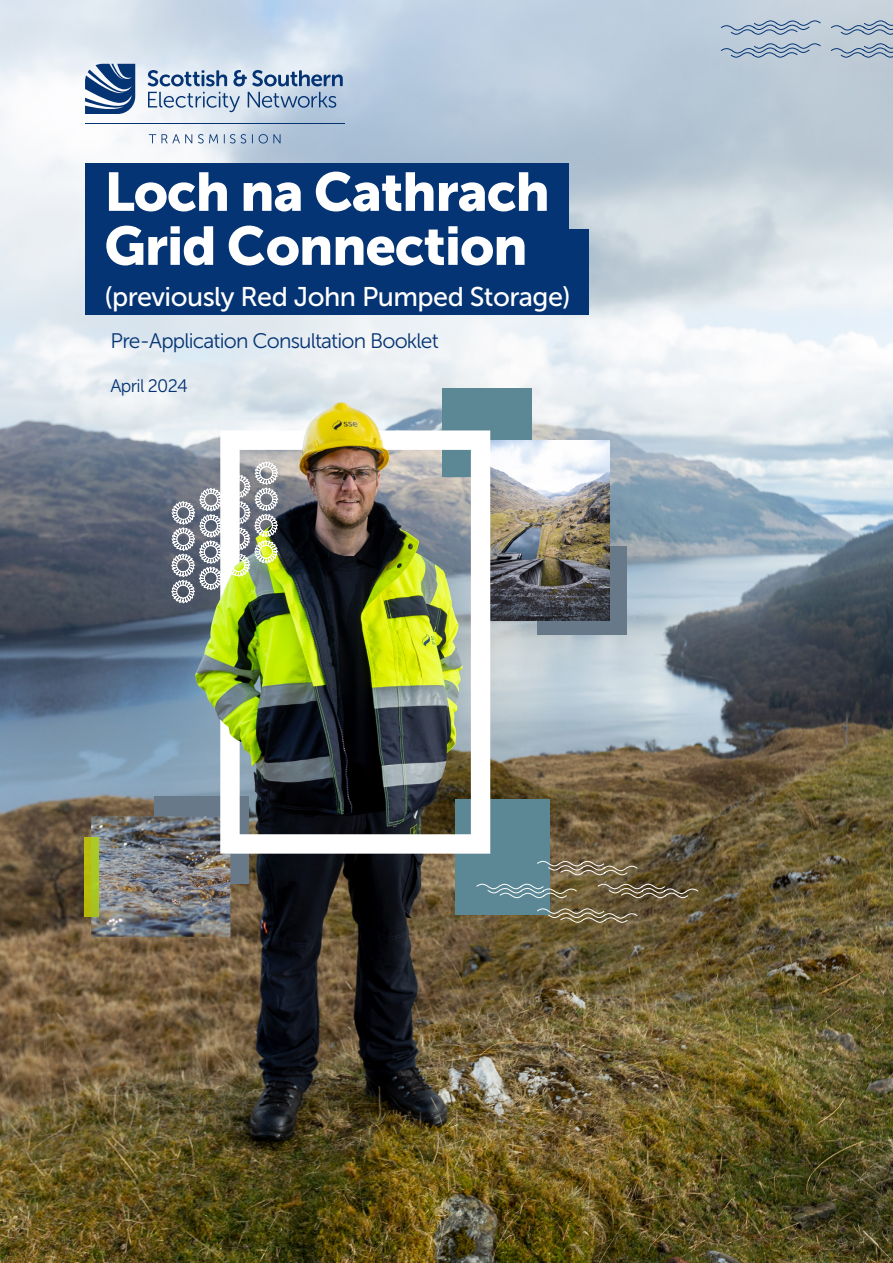
<style>
.page{position:relative;width:893px;height:1263px;background:#fff}
.page>*{position:absolute;margin:0;border:0;box-sizing:border-box;transform-origin:0 0}
.Page_Title{font:54px/54px "Museo Sans 900";letter-spacing:-.02em;color:#fff}
.Page_Title-2{font:27px "Museo Sans 500";letter-spacing:-.02em;color:#fff}
.t1{font:21px "Museo Sans 300";letter-spacing:-.04em;color:#053474}
.t2{font:18px "Museo Sans 300";letter-spacing:-.04em;color:#053474}
</style>
<div class="page">
<img style="left:0;top:0;width:893px;height:1263px">
<div style="left:442px;top:388px;width:89px;height:89px;background:#5c8896"></div>
<div style="left:538px;top:546px;width:89px;height:89px;background:#687a8a"></div>
<svg style="left:85px;top:64px;width:50px;height:50px"></svg>
<svg style="left:148px;top:70px;width:79px;height:16px"></svg>
<svg style="left:233px;top:70px;width:110px;height:16px;background:#88a1c0"></svg>
<svg style="left:148px;top:92px;width:92px;height:20px;background:#b8c8da"></svg>
<svg style="left:248px;top:92px;width:88px;height:16px"></svg>
<hr style="left:85px;top:123px;width:260px;height:1px;background:#053474">
<svg style="left:149px;top:134px;width:43px;height:9px"></svg>
<svg style="left:198px;top:134px;width:20px;height:9px"></svg>
<svg style="left:224px;top:134px;width:22px;height:9px"></svg>
<svg style="left:259px;top:134px;width:21px;height:9px"></svg>
<div style="left:85px;top:163px;width:483px;height:102px;background:#053474"></div>
<div style="left:85px;top:230px;width:503px;height:85px;background:#053474"></div>
<svg style="left:171px;top:461px;width:49px;height:144px;background:#848a95"></svg>
<div style="left:455px;top:799px;width:94px;height:115px;background:#5c8896"></div>
<div style="left:155px;top:797px;width:94px;height:87px;background:#687a8a"></div>
<img style="left:91px;top:816px;width:139px;height:121px">
<img style="left:84px;top:837px;width:14px;height:79px">
<svg style="left:721px;top:18px;width:172px;height:40px;background:#aabbcd"></svg>
<img style="left:490px;top:441px;width:120px;height:179px">
<img style="left:220px;top:430px;width:270px;height:424px">
<svg style="left:476px;top:859px;width:222px;height:64px"></svg>
<p class="Page_Title" style="left:104px;top:165px;width:447px">Loch na Cathrach<br>Grid Connection</p>
<p class="Page_Title-2" style="left:104px;top:282px;width:468px">(previously Red John Pumped Storage)</p>
<p class="t1" style="left:111px;top:330px;width:330px">Pre-Application Consultation Booklet</p>
<p class="t2" style="left:111px;top:376px;width:79px">April 2024</p>
</div>
